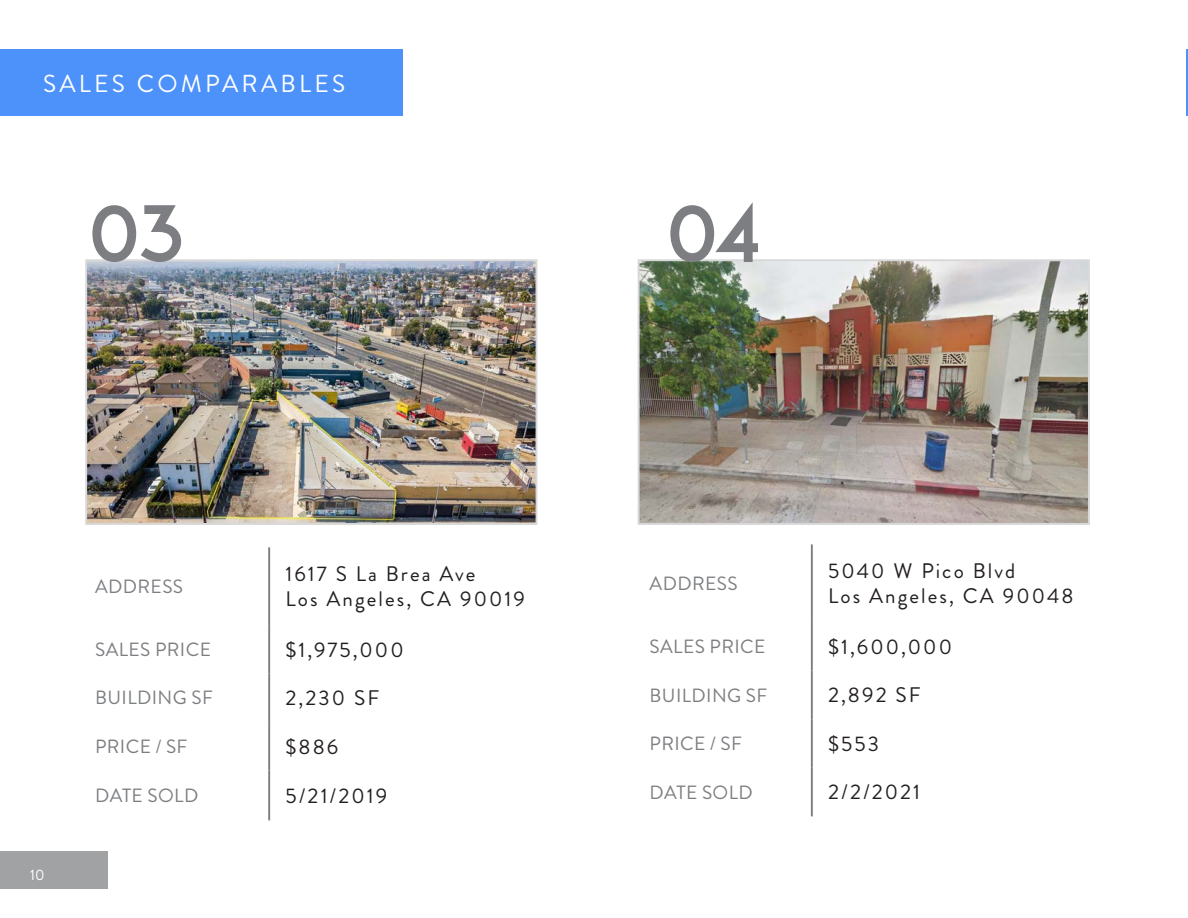
<style>
.page{position:relative;width:1188px;height:918px;background:#fff}
.page>*{position:absolute;margin:0;border:0;box-sizing:border-box;transform-origin:0 0}
.Paragraph_Style_2{font:76.65px "ADAM.CGPRO";color:#7c7e81}
.t1{font:24.6px "Brandon Grotesque";letter-spacing:.13em;color:#fff}
.t2{font:21px "Brandon Grotesque";letter-spacing:.1em;color:#231f20}
.t3{font:19.2px "Brandon Grotesque";letter-spacing:.02em;color:#7c7e81}
.t4{font:15px "Brandon Grotesque";color:#fff}
</style>
<div class="page">
<div style="left:0;top:851px;width:108px;height:38px;background:#a0a2a4"></div>
<img style="left:88px;top:262px;width:446px;height:260px">
<div style="left:85px;top:259px;width:452px;height:266px;border:2px solid #d8d8d9"></div>
<hr style="left:268px;top:547px;width:2px;height:78px;background:#7c7e81">
<hr style="left:268px;top:625px;width:2px;height:48px;background:#7c7e81">
<hr style="left:268px;top:673px;width:2px;height:49px;background:#7c7e81">
<hr style="left:268px;top:722px;width:2px;height:49px;background:#7c7e81">
<hr style="left:268px;top:771px;width:2px;height:49px;background:#7c7e81">
<div style="left:0;top:50px;width:404px;height:66px;background:#4c92fa"></div>
<img style="left:641px;top:262px;width:446px;height:260px">
<div style="left:638px;top:259px;width:452px;height:266px;border:2px solid #d8d8d9"></div>
<hr style="left:811px;top:544px;width:2px;height:78px;background:#7c7e81">
<hr style="left:811px;top:622px;width:2px;height:49px;background:#7c7e81">
<hr style="left:811px;top:671px;width:2px;height:48px;background:#7c7e81">
<hr style="left:811px;top:719px;width:2px;height:49px;background:#7c7e81">
<hr style="left:811px;top:768px;width:2px;height:48px;background:#7c7e81">
<hr style="left:1186px;top:50px;width:2px;height:66px;background:#3886fa">
<p class="t1" style="left:43px;top:67px;width:304px">SALES COMPARABLES</p>
<p class="Paragraph_Style_2" style="left:88px;top:187px;width:98px">03</p>
<p class="t3" style="left:95px;top:573px;width:89px">ADDRESS</p>
<p class="t2" style="left:285px;top:559px;width:192px">1617 S La Brea Ave</p>
<p class="t2" style="left:285px;top:584px;width:241px">Los Angeles, CA 90019</p>
<p class="t4" style="left:30px;top:864px;width:16px">10</p>
<p class="t3" style="left:95px;top:636px;width:117px">SALES PRICE</p>
<p class="t2" style="left:285px;top:635px;width:120px">$1,975,000</p>
<p class="t3" style="left:95px;top:685px;width:119px">BUILDING SF</p>
<p class="t2" style="left:285px;top:683px;width:95px">2,230 SF</p>
<p class="t3" style="left:95px;top:733px;width:94px">PRICE / SF</p>
<p class="t2" style="left:285px;top:732px;width:54px">$886</p>
<p class="t3" style="left:95px;top:782px;width:105px">DATE SOLD</p>
<p class="t2" style="left:285px;top:781px;width:103px">5/21/2019</p>
<p class="Paragraph_Style_2" style="left:666px;top:187px;width:97px">04</p>
<p class="t3" style="left:650px;top:570px;width:89px">ADDRESS</p>
<p class="t2" style="left:828px;top:556px;width:189px">5040 W Pico Blvd</p>
<p class="t2" style="left:828px;top:582px;width:247px">Los Angeles, CA 90048</p>
<p class="t3" style="left:650px;top:633px;width:117px">SALES PRICE</p>
<p class="t2" style="left:828px;top:632px;width:125px">$1,600,000</p>
<p class="t3" style="left:650px;top:682px;width:119px">BUILDING SF</p>
<p class="t2" style="left:828px;top:681px;width:94px">2,892 SF</p>
<p class="t3" style="left:650px;top:730px;width:94px">PRICE / SF</p>
<p class="t2" style="left:828px;top:729px;width:53px">$553</p>
<p class="t3" style="left:650px;top:779px;width:105px">DATE SOLD</p>
<p class="t2" style="left:828px;top:778px;width:94px">2/2/2021</p>
</div>
